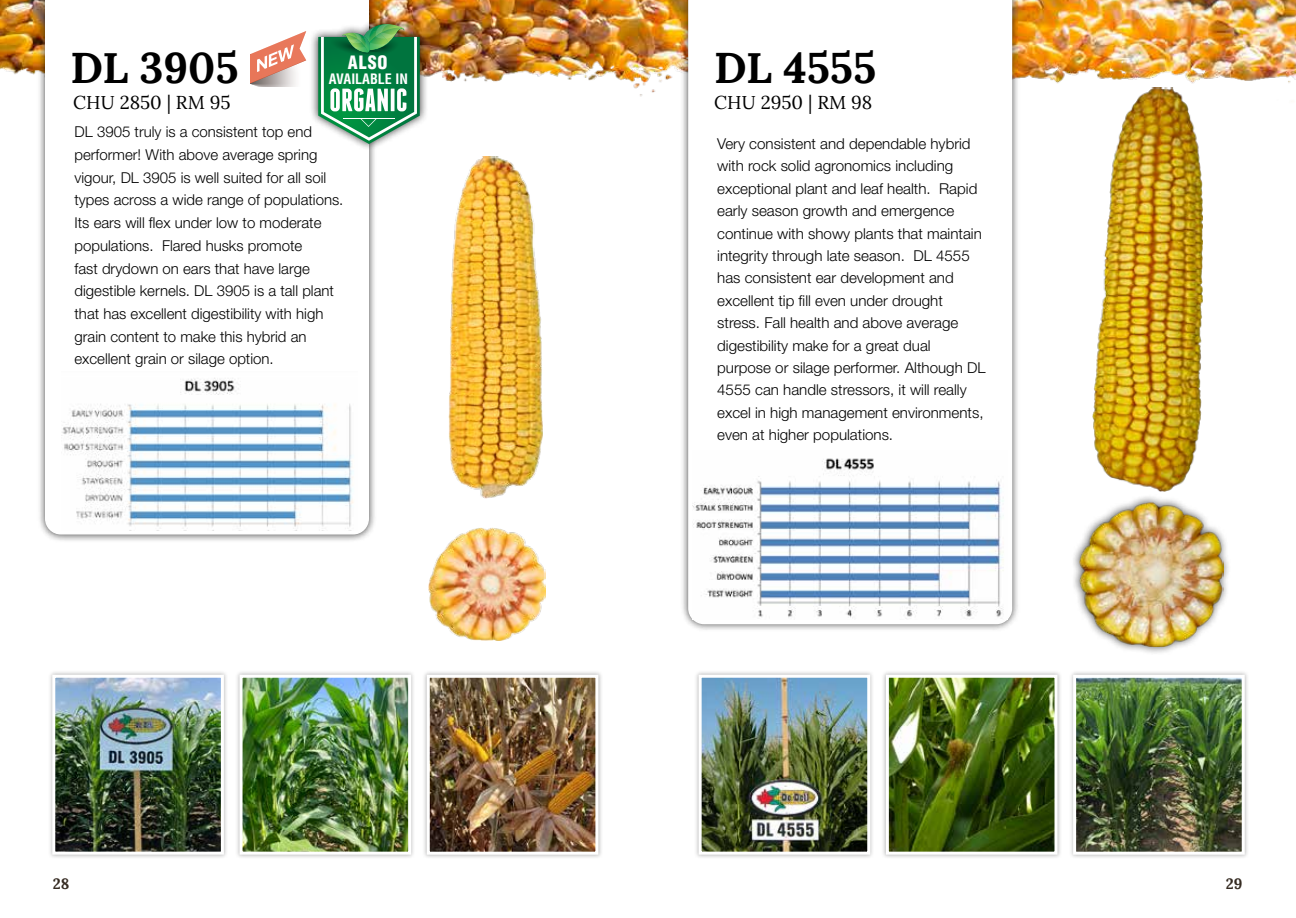
<style>
.page{position:relative;width:1296px;height:918px;background:#fff}
.page>*{position:absolute;margin:0;border:0;box-sizing:border-box;transform-origin:0 0}
.t1{font:700 42.9px "Lora";color:#000}
.t2{font:18.6px "Lora";color:#000}
.t3{font:900 condensed 18px "Helvetica LT Std";color:#fff}
.t4{font:300 15px/22.4px "Helvetica Neue LT Std";color:#000}
.t5{font:700 15px "Lora";color:#352b22}
.t6{font:700 condensed 14.1px "Helvetica LT Std";color:#fff}
</style>
<div class="page">
<img style="left:0;top:0;width:1296px;height:97px">
<div style="left:37px;top:0;width:340px;height:543px;background:#000;opacity:.75"></div>
<svg style="left:45px;top:0;width:324px;height:535px"></svg>
<div style="left:48px;top:670px;width:180px;height:189px;background:#000;opacity:.3"></div>
<img style="left:56px;top:679px;width:164px;height:172px">
<div style="left:52px;top:675px;width:172px;height:180px;border:3px solid #fff"></div>
<div style="left:235px;top:670px;width:181px;height:189px;background:#000;opacity:.3"></div>
<img style="left:244px;top:679px;width:163px;height:172px">
<div style="left:240px;top:675px;width:171px;height:180px;border:3px solid #fff"></div>
<div style="left:423px;top:671px;width:180px;height:188px;background:#000;opacity:.3"></div>
<img style="left:431px;top:679px;width:163px;height:172px">
<div style="left:427px;top:675px;width:171px;height:180px;border:3px solid #fff"></div>
<img style="left:448px;top:157px;width:94px;height:341px">
<img style="left:61px;top:371px;width:297px;height:159px">
<div style="left:680px;top:0;width:340px;height:632px;background:#000;opacity:.75"></div>
<svg style="left:688px;top:0;width:324px;height:624px"></svg>
<div style="left:694px;top:670px;width:181px;height:189px;background:#000;opacity:.3"></div>
<img style="left:703px;top:679px;width:163px;height:172px">
<div style="left:699px;top:675px;width:171px;height:180px;border:3px solid #fff"></div>
<div style="left:882px;top:670px;width:180px;height:189px;background:#000;opacity:.3"></div>
<img style="left:890px;top:679px;width:164px;height:172px">
<div style="left:886px;top:675px;width:172px;height:180px;border:3px solid #fff"></div>
<div style="left:1069px;top:671px;width:180px;height:188px;background:#000;opacity:.3"></div>
<img style="left:1077px;top:679px;width:164px;height:172px">
<div style="left:1073px;top:675px;width:172px;height:180px;border:3px solid #fff"></div>
<img style="left:1092px;top:88px;width:111px;height:403px">
<div style="left:1070px;top:494px;width:161px;height:161px;background:#000;opacity:.75"></div>
<img style="left:1079px;top:503px;width:144px;height:143px">
<img style="left:692px;top:450px;width:315px;height:169px">
<div style="left:310px;top:16px;width:118px;height:136px;background:#000;opacity:.75"></div>
<svg style="left:318px;top:21px;width:102px;height:123px"></svg>
<svg style="left:250px;top:31px;width:56px;height:55px"></svg>
<img style="left:429px;top:528px;width:116px;height:112px">
<h1 class="t1" style="left:71px;top:31px;width:170px">DL 3905</h1>
<p class="t2" style="left:73px;top:89px;width:159px">CHU 2850 | RM 95</p>
<p class="t3" style="left:348px;top:51px;width:41px">ALSO</p>
<p class="t6" style="left:329px;top:70px;width:81px">AVAILABLE IN</p>
<p class="t4" style="left:75px;top:120px;width:268px">DL 3905 truly is a consistent top end performer! With above average spring vigour, DL 3905 is well suited for all soil types across a wide range of populations.<br>Its ears will flex under low to moderate populations. Flared husks promote<br>fast drydown on ears that have large digestible kernels. DL 3905 is a tall plant that has excellent digestibility with high grain content to make this hybrid an excellent grain or silage option.</p>
<h1 class="t1" style="left:714px;top:31px;width:163px">DL 4555</h1>
<p class="t2" style="left:714px;top:89px;width:159px">CHU 2950 | RM 98</p>
<p class="t4" style="left:717px;top:132px;width:270px">Very consistent and dependable hybrid with rock solid agronomics including exceptional plant and leaf health. Rapid early season growth and emergence continue with showy plants that maintain integrity through late season. DL 4555 has consistent ear development and excellent tip fill even under drought stress. Fall health and above average digestibility make for a great dual purpose or silage performer. Although DL 4555 can handle stressors, it will really excel in high management environments, even at higher populations.</p>
<p class="t5" style="left:53px;top:870px;width:18px">28</p>
<p class="t5" style="left:1226px;top:870px;width:18px">29</p>
</div>
